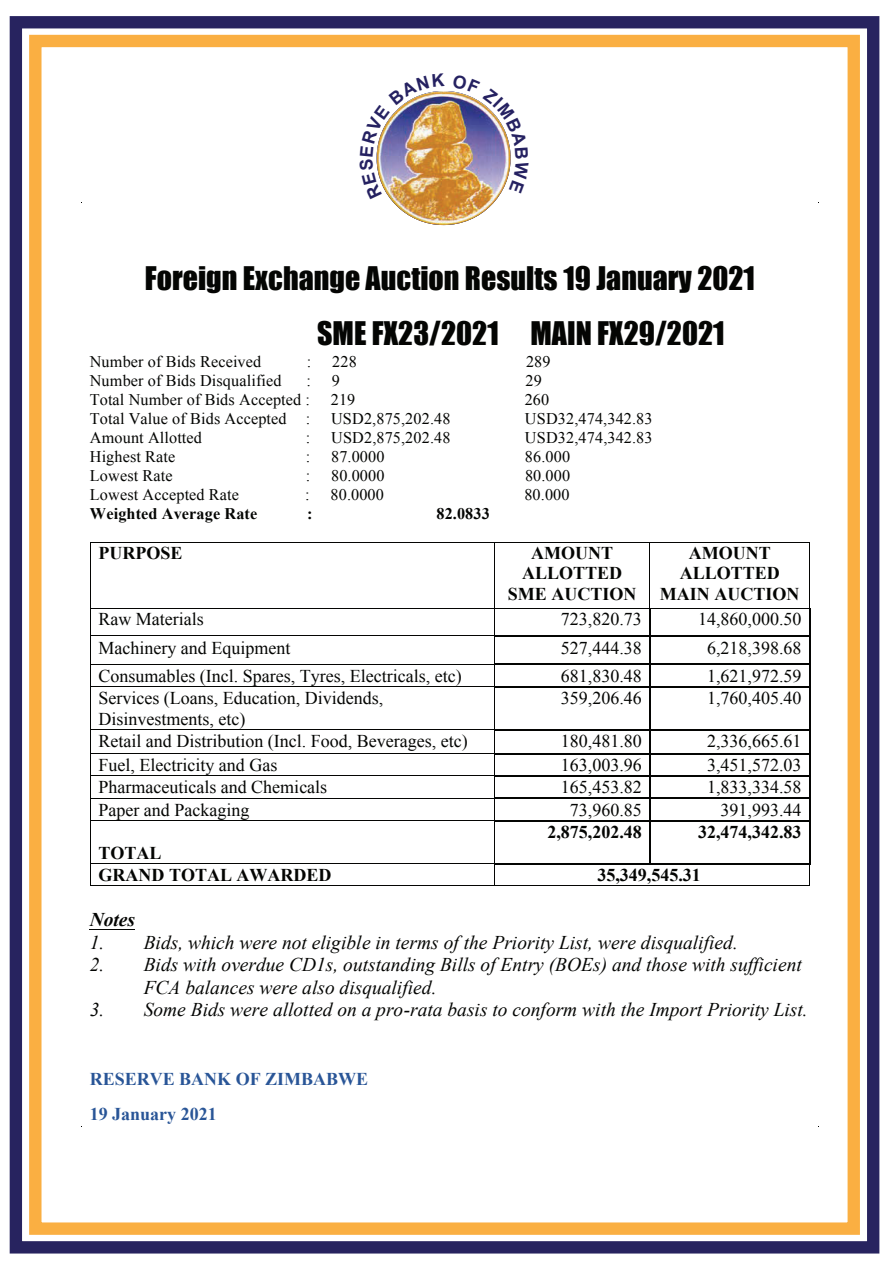
<style>
.page{position:relative;width:893px;height:1263px;background:#fff}
.page>*{position:absolute;margin:0;border:0;box-sizing:border-box;transform-origin:0 0}
.t1{font:29.85px/54.8px "Impact";color:#040503}
.t2{font:italic 19.5px/22.6px "Times New Roman";color:#040503}
.t3{font:italic 700 19.5px "Times New Roman";color:#040503}
.t4{font:18px/20.5px "Times New Roman";color:#040503}
.t5{font:700 18px/20.7px "Times New Roman";color:#040503;text-align:center}
.t6{font:700 18px/34.2px "Times New Roman";color:#295597}
.t7{font:16.2px "Times New Roman";letter-spacing:.01em;color:#040503}
.t8{font:700 16.2px "Times New Roman";letter-spacing:.01em;color:#040503}
</style>
<div class="page">
<div style="left:10px;top:16px;width:869px;height:1237px;border:12px solid #27235f"></div>
<div style="left:29px;top:35px;width:831px;height:1200px;border:12px solid #faaf42"></div>
<img style="left:377px;top:91px;width:134px;height:134px;border-radius:67px">
<hr style="left:90px;top:542px;width:404px;height:1px;background:#040503">
<hr style="left:494px;top:542px;width:156px;height:1px;background:#040503">
<hr style="left:650px;top:542px;width:159px;height:1px;background:#040503">
<hr style="left:90px;top:542px;width:1px;height:66px;background:#040503">
<hr style="left:494px;top:542px;width:1px;height:66px;background:#040503">
<hr style="left:650px;top:542px;width:1px;height:66px;background:#040503">
<hr style="left:809px;top:542px;width:1px;height:66px;background:#040503">
<hr style="left:90px;top:608px;width:404px;height:1px;background:#040503">
<hr style="left:494px;top:608px;width:155px;height:1px;background:#040503">
<hr style="left:651px;top:608px;width:158px;height:1px;background:#040503">
<hr style="left:649px;top:609px;width:2px;height:26px;background:#040503">
<hr style="left:90px;top:635px;width:404px;height:1px;background:#040503">
<hr style="left:494px;top:635px;width:155px;height:2px;background:#040503">
<hr style="left:651px;top:635px;width:158px;height:2px;background:#040503">
<hr style="left:649px;top:637px;width:2px;height:27px;background:#040503">
<hr style="left:90px;top:664px;width:404px;height:1px;background:#040503">
<hr style="left:494px;top:664px;width:155px;height:1px;background:#040503">
<hr style="left:651px;top:664px;width:158px;height:1px;background:#040503">
<hr style="left:649px;top:665px;width:2px;height:21px;background:#040503">
<svg style="left:90px;top:609px;width:1px;height:77px"></svg>
<hr style="left:90px;top:686px;width:404px;height:1px;background:#040503">
<svg style="left:494px;top:609px;width:1px;height:77px"></svg>
<hr style="left:494px;top:686px;width:155px;height:1px;background:#040503">
<hr style="left:651px;top:686px;width:158px;height:1px;background:#040503">
<svg style="left:809px;top:608px;width:2px;height:79px"></svg>
<hr style="left:90px;top:687px;width:1px;height:42px;background:#040503">
<hr style="left:494px;top:687px;width:1px;height:42px;background:#040503">
<hr style="left:649px;top:687px;width:2px;height:42px;background:#040503">
<hr style="left:809px;top:687px;width:1px;height:42px;background:#040503">
<hr style="left:90px;top:729px;width:404px;height:1px;background:#040503">
<hr style="left:494px;top:729px;width:155px;height:1px;background:#040503">
<hr style="left:651px;top:729px;width:158px;height:1px;background:#040503">
<hr style="left:649px;top:730px;width:2px;height:23px;background:#040503">
<hr style="left:90px;top:753px;width:404px;height:1px;background:#040503">
<hr style="left:494px;top:753px;width:155px;height:2px;background:#040503">
<hr style="left:651px;top:753px;width:158px;height:2px;background:#040503">
<hr style="left:649px;top:755px;width:2px;height:20px;background:#040503">
<hr style="left:90px;top:775px;width:404px;height:1px;background:#040503">
<hr style="left:494px;top:775px;width:155px;height:2px;background:#040503">
<hr style="left:651px;top:775px;width:158px;height:2px;background:#040503">
<hr style="left:649px;top:777px;width:2px;height:21px;background:#040503">
<hr style="left:90px;top:798px;width:404px;height:1px;background:#040503">
<hr style="left:494px;top:798px;width:155px;height:1px;background:#040503">
<hr style="left:651px;top:798px;width:158px;height:1px;background:#040503">
<hr style="left:649px;top:799px;width:2px;height:21px;background:#040503">
<svg style="left:90px;top:730px;width:1px;height:90px"></svg>
<hr style="left:90px;top:820px;width:404px;height:1px;background:#040503">
<svg style="left:494px;top:730px;width:1px;height:90px"></svg>
<hr style="left:494px;top:820px;width:155px;height:1px;background:#040503">
<hr style="left:651px;top:820px;width:158px;height:1px;background:#040503">
<svg style="left:809px;top:729px;width:1px;height:92px"></svg>
<hr style="left:90px;top:821px;width:1px;height:42px;background:#040503">
<hr style="left:494px;top:821px;width:1px;height:42px;background:#040503">
<hr style="left:649px;top:821px;width:2px;height:42px;background:#040503">
<hr style="left:809px;top:821px;width:1px;height:42px;background:#040503">
<hr style="left:90px;top:863px;width:404px;height:1px;background:#040503">
<hr style="left:494px;top:863px;width:155px;height:1px;background:#040503">
<hr style="left:652px;top:863px;width:157px;height:1px;background:#040503">
<svg style="left:90px;top:864px;width:1px;height:21px"></svg>
<hr style="left:90px;top:885px;width:404px;height:1px;background:#040503">
<svg style="left:494px;top:864px;width:1px;height:21px"></svg>
<hr style="left:494px;top:885px;width:156px;height:1px;background:#040503">
<hr style="left:650px;top:885px;width:159px;height:1px;background:#040503">
<svg style="left:809px;top:863px;width:1px;height:23px"></svg>
<hr style="left:90px;top:929px;width:45px;height:1px;background:#040503">
<img style="left:376px;top:91px;width:69px;height:109px">
<img style="left:452px;top:91px;width:59px;height:102px">
<h1 class="t1" style="left:317px;top:250px;width:439px;text-indent:-172px">Foreign Exchange Auction Results 19 January 2021<br>SME FX23/2021 MAIN FX29/2021</h1>
<p class="t7" style="left:90px;top:351px;width:173px">Number of Bids Received</p>
<p class="t7" style="left:307px;top:351px;width:6px">:</p>
<p class="t7" style="left:332px;top:351px;width:26px">228</p>
<p class="t7" style="left:526px;top:351px;width:26px">289</p>
<p class="t7" style="left:90px;top:370px;width:193px">Number of Bids Disqualified</p>
<p class="t7" style="left:306px;top:370px;width:6px">:</p>
<p class="t7" style="left:332px;top:370px;width:10px">9</p>
<p class="t7" style="left:526px;top:370px;width:18px">29</p>
<p class="t7" style="left:90px;top:389px;width:222px">Total Number of Bids Accepted :</p>
<p class="t7" style="left:331px;top:389px;width:26px">219</p>
<p class="t7" style="left:525px;top:389px;width:26px">260</p>
<p class="t7" style="left:90px;top:408px;width:222px">Total Value of Bids Accepted :</p>
<p class="t7" style="left:331px;top:408px;width:121px">USD2,875,202.48</p>
<p class="t7" style="left:525px;top:408px;width:129px">USD32,474,342.83</p>
<p class="t7" style="left:90px;top:427px;width:114px">Amount Allotted</p>
<p class="t7" style="left:306px;top:427px;width:6px">:</p>
<p class="t7" style="left:331px;top:427px;width:121px">USD2,875,202.48</p>
<p class="t7" style="left:525px;top:427px;width:129px">USD32,474,342.83</p>
<p class="t7" style="left:90px;top:445px;width:87px">Highest Rate</p>
<p class="t7" style="left:306px;top:445px;width:6px">:</p>
<p class="t7" style="left:331px;top:445px;width:55px">87.0000</p>
<p class="t7" style="left:525px;top:445px;width:47px">86.000</p>
<p class="t7" style="left:90px;top:464px;width:84px">Lowest Rate</p>
<p class="t7" style="left:306px;top:464px;width:6px">:</p>
<p class="t7" style="left:331px;top:464px;width:55px">80.0000</p>
<p class="t7" style="left:525px;top:464px;width:47px">80.000</p>
<p class="t7" style="left:90px;top:484px;width:151px">Lowest Accepted Rate</p>
<p class="t7" style="left:305px;top:484px;width:6px">:</p>
<p class="t7" style="left:330px;top:484px;width:55px">80.0000</p>
<p class="t7" style="left:524px;top:484px;width:47px">80.000</p>
<p class="t8" style="left:90px;top:502px;width:169px">Weighted Average Rate</p>
<p class="t8" style="left:307px;top:502px;width:7px">:</p>
<p class="t8" style="left:436px;top:502px;width:55px">82.0833</p>
<p class="t5" style="left:98px;top:542px;width:86px">PURPOSE</p>
<p class="t5" style="left:508px;top:542px;width:130px">AMOUNT<br>ALLOTTED<br>SME AUCTION</p>
<p class="t5" style="left:660px;top:542px;width:141px">AMOUNT<br>ALLOTTED<br>MAIN AUCTION</p>
<p class="t4" style="left:98px;top:609px;width:107px">Raw Materials</p>
<p class="t4" style="left:561px;top:609px;width:82px">723,820.73</p>
<p class="t4" style="left:698px;top:609px;width:105px">14,860,000.50</p>
<p class="t4" style="left:98px;top:637px;width:193px">Machinery and Equipment</p>
<p class="t4" style="left:561px;top:637px;width:82px">527,444.38</p>
<p class="t4" style="left:707px;top:637px;width:96px">6,218,398.68</p>
<p class="t4" style="left:98px;top:665px;width:365px">Consumables (Incl. Spares, Tyres, Electricals, etc)</p>
<p class="t4" style="left:561px;top:665px;width:82px">681,830.48</p>
<p class="t4" style="left:707px;top:665px;width:96px">1,621,972.59</p>
<p class="t4" style="left:98px;top:687px;width:286px">Services (Loans, Education, Dividends,<br>Disinvestments, etc)</p>
<p class="t4" style="left:561px;top:687px;width:82px">359,206.46</p>
<p class="t4" style="left:707px;top:687px;width:96px">1,760,405.40</p>
<p class="t4" style="left:98px;top:730px;width:371px">Retail and Distribution (Incl. Food, Beverages, etc)</p>
<p class="t4" style="left:561px;top:730px;width:82px">180,481.80</p>
<p class="t4" style="left:707px;top:730px;width:96px">2,336,665.61</p>
<p class="t4" style="left:98px;top:755px;width:180px">Fuel, Electricity and Gas</p>
<p class="t4" style="left:561px;top:755px;width:82px">163,003.96</p>
<p class="t4" style="left:707px;top:755px;width:96px">3,451,572.03</p>
<p class="t4" style="left:98px;top:777px;width:230px">Pharmaceuticals and Chemicals</p>
<p class="t4" style="left:561px;top:777px;width:82px">165,453.82</p>
<p class="t4" style="left:707px;top:777px;width:96px">1,833,334.58</p>
<p class="t4" style="left:98px;top:799px;width:152px">Paper and Packaging</p>
<p class="t4" style="left:570px;top:799px;width:73px">73,960.85</p>
<p class="t4" style="left:720px;top:799px;width:82px">391,993.44</p>
<p class="t5" style="left:98px;top:842px;width:65px">TOTAL</p>
<p class="t5" style="left:547px;top:821px;width:96px">2,875,202.48</p>
<p class="t5" style="left:698px;top:821px;width:105px">32,474,342.83</p>
<p class="t5" style="left:99px;top:864px;width:234px">GRAND TOTAL AWARDED</p>
<p class="t3" style="left:90px;top:906px;width:47px">Notes</p>
<p class="t2" style="left:90px;top:930px;width:650px">1. Bids, which were not eligible in terms of the Priority List, were disqualified.</p>
<p class="t2" style="left:144px;top:952px;width:660px;text-indent:-54px">2. Bids with overdue CD1s, outstanding Bills of Entry (BOEs) and those with sufficient<br>FCA balances were also disqualified.</p>
<p class="t2" style="left:90px;top:997px;width:720px">3. Some Bids were allotted on a pro-rata basis to conform with the Import Priority List.</p>
<p class="t5" style="left:597px;top:864px;width:105px">35,349,545.31</p>
<p class="t6" style="left:90px;top:1062px;width:280px">RESERVE BANK OF ZIMBABWE<br>19 January 2021</p>
</div>
